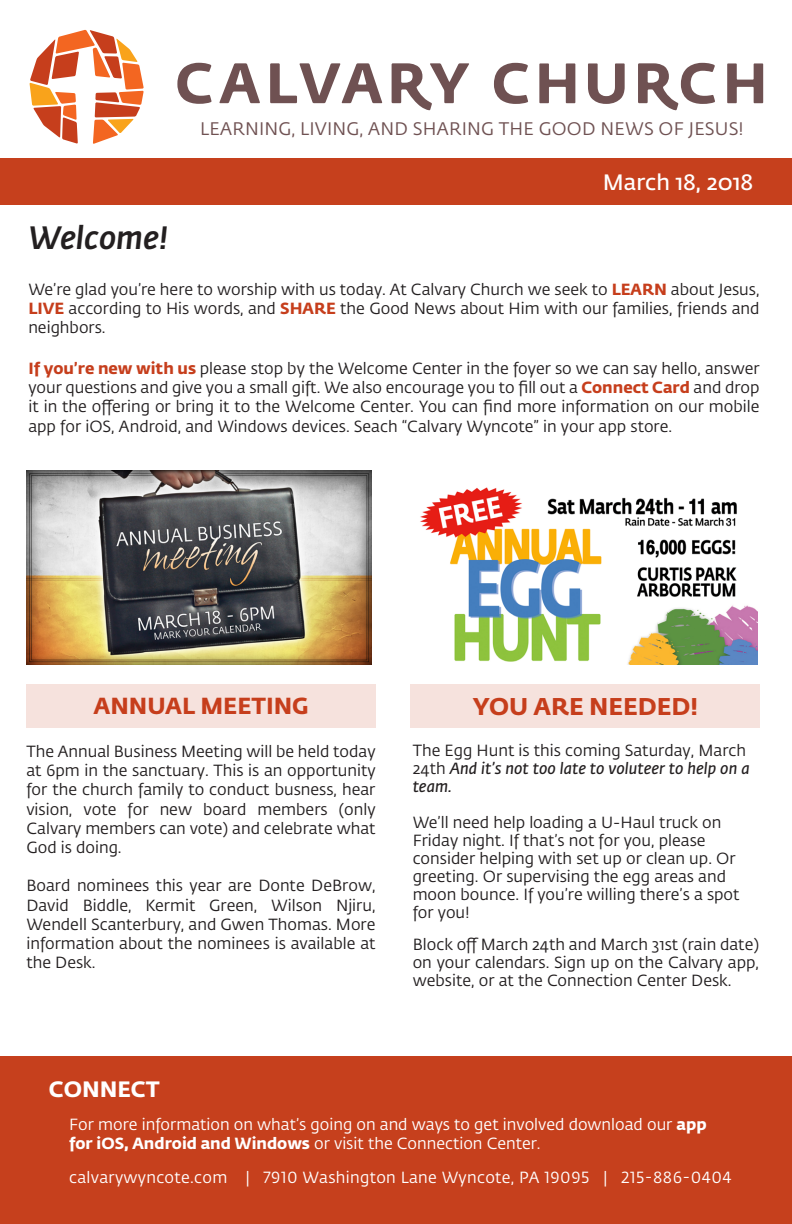
<style>
.page{position:relative;width:792px;height:1224px;background:#fff}
.page>*{position:absolute;margin:0;border:0;box-sizing:border-box;transform-origin:0 0}
.t1{font:italic 500 32px "Fedra Sans Std";color:#231f20}
.t2{font:700 24px "Fedra Sans Std";color:#c63e1c}
.t3{font:700 23px "Fedra Sans Std";color:#c63e1c}
.t4{font:600 22px "Fedra Sans Std";color:#fff}
.t5{font:700 22px "Fedra Sans Std";color:#fff}
.t6{font:18px "Fedra Sans Std";letter-spacing:.01em;color:#6f5152}
.t7{font:16px/19.2px "Fedra Sans Std";color:#231f20;text-align:justify}
.t8{font:16px/19.2px "Fedra Sans Std";color:#fff}
.t9{font:italic 600 16px/18px "Fedra Sans Std";color:#231f20}
.t10{font:16px "Fedra Sans Std";letter-spacing:.02em;color:#fff}
.s1{font-weight:700;color:#c63e1c}
.s2{font-weight:400;font-style:normal}
.s3{font-weight:700}
</style>
<div class="page">
<div style="left:0;top:1056px;width:792px;height:168px;background:#c6401d"></div>
<div style="left:0;top:158px;width:792px;height:46px;background:#c6401d"></div>
<svg style="left:219px;top:63px;width:41px;height:40px"></svg>
<svg style="left:270px;top:63px;width:112px;height:40px"></svg>
<svg style="left:392px;top:63px;width:77px;height:47px"></svg>
<svg style="left:177px;top:63px;width:35px;height:41px"></svg>
<svg style="left:30px;top:30px;width:114px;height:114px"></svg>
<svg style="left:539px;top:63px;width:36px;height:40px"></svg>
<svg style="left:727px;top:63px;width:36px;height:40px"></svg>
<svg style="left:494px;top:63px;width:34px;height:41px"></svg>
<svg style="left:588px;top:63px;width:37px;height:41px"></svg>
<svg style="left:638px;top:63px;width:77px;height:47px"></svg>
<div style="left:27px;top:685px;width:349px;height:43px;background:#f6e2dd"></div>
<div style="left:410px;top:685px;width:349px;height:43px;background:#f6e2dd"></div>
<img style="left:420px;top:487px;width:337px;height:177px">
<img style="left:27px;top:470px;width:345px;height:194px">
<p class="t1" style="left:28px;top:218px;width:142px">Welcome!</p>
<p class="t6" style="left:200px;top:118px;width:545px">LEARNING, LIVING, AND SHARING THE GOOD NEWS OF JESUS!</p>
<p class="t4" style="left:603px;top:169px;width:152px">March 18, 2018</p>
<p class="t7" style="left:28px;top:280px;width:733px">We’re glad you’re here to worship with us today. At Calvary Church we seek to <span class="s1">LEARN</span> about Jesus, <span class="s1">LIVE</span> according to His words, and <span class="s1">SHARE</span> the Good News about Him with our families, friends and neighbors.</p>
<p class="t7" style="left:28px;top:359px;width:733px"><span class="s1">If you’re new with us</span> please stop by the Welcome Center in the foyer so we can say hello, answer your questions and give you a small gift. We also encourage you to fill out a <span class="s1">Connect Card</span> and drop it in the offering or bring it to the Welcome Center. You can find more information on our mobile app for iOS, Android, and Windows devices. Seach “Calvary Wyncote” in your app store.</p>
<p class="t3" style="left:94px;top:691px;width:216px">ANNUAL MEETING</p>
<p class="t2" style="left:473px;top:691px;width:227px">YOU ARE NEEDED!</p>
<p class="t9" style="left:413px;top:741px;width:338px"><span class="s2">The Egg Hunt is this coming Saturday, March<br>24th</span> And it’s not too late to voluteer to help on a team.</p>
<p class="t7" style="left:413px;top:813px;width:328px;line-height:18px;text-align:left">We’ll need help loading a U-Haul truck on Friday night. If that’s not for you, please consider helping with set up or clean up. Or greeting. Or supervising the egg areas and moon bounce. If you’re willing there’s a spot for you!</p>
<p class="t7" style="left:413px;top:935px;width:348px;line-height:18px">Block off March 24th and March 31st (rain date) on your calendars. Sign up on the Calvary app, website, or at the Connection Center Desk.</p>
<p class="t7" style="left:26px;top:742px;width:351px">The Annual Business Meeting will be held today at 6pm in the sanctuary. This is an opportunity for the church family to conduct busness, hear vision, vote for new board members (only Calvary members can vote) and celebrate what God is doing.</p>
<p class="t7" style="left:26px;top:876px;width:351px">Board nominees this year are Donte DeBrow, David Biddle, Kermit Green, Wilson Njiru, Wendell Scanterbury, and Gwen Thomas. More information about the nominees is available at the Desk.</p>
<p class="t5" style="left:49px;top:1075px;width:112px">CONNECT</p>
<p class="t8" style="left:69px;top:1115px;width:639px">For more information on what’s going on and ways to get involved download our <span class="s3">app for iOS, Android and Windows</span> or visit the Connection Center.</p>
<p class="t10" style="left:69px;top:1167px;width:664px">calvarywyncote.com | 7910 Washington Lane Wyncote, PA 19095 | 215-886-0404</p>
</div>
